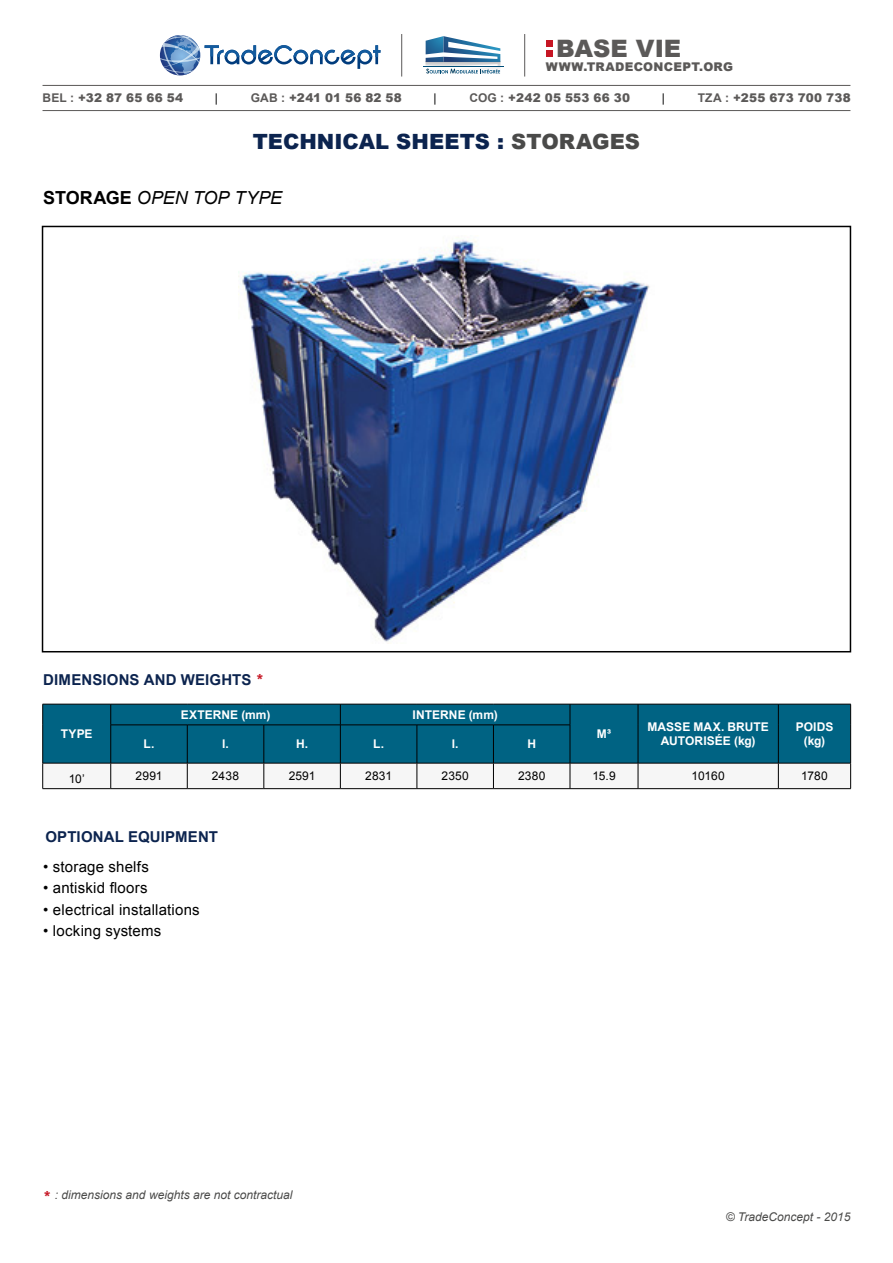
<style>
.page{position:relative;width:893px;height:1263px;background:#fff}
.page>*{position:absolute;margin:0;border:0;box-sizing:border-box;transform-origin:0 0}
.t1{font:900 24px "Arial";color:#5b5958}
.t2{font:900 21px "Arial";color:#0c244f}
.t3{font:italic 18px "Arial";color:#000}
.t4{font:15px "Arial";letter-spacing:.015em;color:#000}
.t5{font:700 15px "Arial";letter-spacing:.01em;color:#0c244f}
.t6{font:900 12px "Arial";letter-spacing:.02em;color:#5b5958}
.t7{font:700 12px/14.4px "Arial";letter-spacing:.005em;color:#fff;text-align:center}
.t8{font:italic 12px "Arial";color:#4a4a49}
.t9{font:12px "Arial";letter-spacing:.015em;color:#000}
.s1{font-weight:700}
.s2{color:#4a4a49}
.s3{font-weight:700;font-style:normal}
.s4{font-weight:900;color:#c61624}
.s5{font-weight:900;font-style:normal;font-size:15px;color:#c61624}
</style>
<div class="page">
<svg style="left:546px;top:40px;width:6px;height:6px"></svg>
<div style="left:546px;top:50px;width:6px;height:7px;background:#c61624"></div>
<svg style="left:160px;top:35px;width:220px;height:40px"></svg>
<img style="left:425px;top:59px;width:76px;height:13px">
<svg style="left:426px;top:69px;width:74px;height:5px"></svg>
<hr style="left:423px;top:66px;width:80px;height:1px;background:#004d78">
<svg style="left:426px;top:36px;width:74px;height:26px"></svg>
<hr style="left:401px;top:34px;width:1px;height:43px;background:#5b5958">
<hr style="left:524px;top:34px;width:1px;height:43px;background:#5b5958">
<hr style="left:43px;top:85px;width:807px;height:1px;background:#5b5958">
<hr style="left:43px;top:110px;width:807px;height:1px;background:#5b5958">
<img style="left:242px;top:237px;width:408px;height:405px">
<div style="left:42px;top:226px;width:809px;height:426px;border:2px solid #000"></div>
<div style="left:43px;top:705px;width:807px;height:58px;background:#006383"></div>
<hr style="left:43px;top:704px;width:68px;height:1px;background:#000">
<svg style="left:42px;top:704px;width:1px;height:21px"></svg>
<hr style="left:111px;top:704px;width:76px;height:1px;background:#000">
<svg style="left:110px;top:704px;width:1px;height:21px"></svg>
<hr style="left:187px;top:704px;width:77px;height:1px;background:#000">
<hr style="left:264px;top:704px;width:76px;height:1px;background:#000">
<hr style="left:340px;top:704px;width:77px;height:1px;background:#000">
<svg style="left:340px;top:704px;width:1px;height:21px"></svg>
<hr style="left:417px;top:704px;width:76px;height:1px;background:#000">
<hr style="left:493px;top:704px;width:77px;height:1px;background:#000">
<hr style="left:570px;top:704px;width:68px;height:1px;background:#000">
<svg style="left:570px;top:704px;width:1px;height:21px"></svg>
<hr style="left:638px;top:704px;width:140px;height:1px;background:#000">
<svg style="left:638px;top:704px;width:1px;height:21px"></svg>
<hr style="left:778px;top:704px;width:73px;height:1px;background:#000">
<svg style="left:778px;top:704px;width:1px;height:21px"></svg>
<svg style="left:850px;top:704px;width:1px;height:21px"></svg>
<hr style="left:42px;top:725px;width:1px;height:38px;background:#000">
<hr style="left:111px;top:725px;width:76px;height:1px;background:#000">
<hr style="left:110px;top:725px;width:1px;height:38px;background:#000">
<hr style="left:187px;top:725px;width:77px;height:1px;background:#000">
<hr style="left:187px;top:725px;width:1px;height:38px;background:#000">
<hr style="left:264px;top:725px;width:76px;height:1px;background:#000">
<hr style="left:264px;top:725px;width:1px;height:38px;background:#000">
<hr style="left:340px;top:725px;width:77px;height:1px;background:#000">
<hr style="left:340px;top:725px;width:1px;height:38px;background:#000">
<hr style="left:417px;top:725px;width:76px;height:1px;background:#000">
<hr style="left:417px;top:725px;width:1px;height:38px;background:#000">
<hr style="left:493px;top:725px;width:77px;height:1px;background:#000">
<hr style="left:493px;top:725px;width:1px;height:38px;background:#000">
<hr style="left:570px;top:725px;width:1px;height:38px;background:#000">
<hr style="left:638px;top:725px;width:1px;height:38px;background:#000">
<hr style="left:778px;top:725px;width:1px;height:38px;background:#000">
<hr style="left:850px;top:725px;width:1px;height:38px;background:#000">
<div style="left:42px;top:763px;width:809px;height:26px;background:#f6f6f6"></div>
<hr style="left:43px;top:788px;width:68px;height:1px;background:#000">
<hr style="left:111px;top:788px;width:76px;height:1px;background:#000">
<hr style="left:187px;top:788px;width:77px;height:1px;background:#000">
<hr style="left:264px;top:788px;width:76px;height:1px;background:#000">
<hr style="left:340px;top:788px;width:77px;height:1px;background:#000">
<hr style="left:417px;top:788px;width:76px;height:1px;background:#000">
<hr style="left:493px;top:788px;width:77px;height:1px;background:#000">
<hr style="left:570px;top:788px;width:68px;height:1px;background:#000">
<hr style="left:638px;top:788px;width:140px;height:1px;background:#000">
<hr style="left:778px;top:788px;width:73px;height:1px;background:#000">
<h1 class="t1" style="left:556px;top:31px;width:127px">BASE VIE</h1>
<p class="t6" style="left:546px;top:58px;width:189px">WWW.TRADECONCEPT.ORG</p>
<p class="t6" style="left:43px;top:89px;width:142px"><span class="s1">BEL :</span> +32 87 65 66 54</p>
<p class="t9" style="left:215px;top:90px;width:5px">|</p>
<p class="t6" style="left:251px;top:89px;width:153px"><span class="s1">GAB :</span> +241 01 56 82 58</p>
<p class="t9" style="left:433px;top:90px;width:5px">|</p>
<p class="t6" style="left:469px;top:89px;width:162px"><span class="s1">COG :</span> +242 05 553 66 30</p>
<p class="t9" style="left:662px;top:90px;width:5px">|</p>
<p class="t6" style="left:698px;top:89px;width:155px"><span class="s1">TZA :</span> +255 673 700 738</p>
<h2 class="t2" style="left:253px;top:126px;width:389px">TECHNICAL SHEETS : <span class="s2">STORAGES</span></h2>
<h3 class="t3" style="left:43px;top:186px;width:241px"><span class="s3">STORAGE</span> OPEN TOP TYPE</h3>
<p class="t5" style="left:43px;top:669px;width:222px">DIMENSIONS AND WEIGHTS <span class="s4">*</span></p>
<p class="t7" style="left:61px;top:727px;width:33px">TYPE</p>
<p class="t7" style="left:181px;top:708px;width:91px">EXTERNE (mm)</p>
<p class="t7" style="left:413px;top:708px;width:87px">INTERNE (mm)</p>
<p class="t7" style="left:597px;top:727px;width:16px">M³</p>
<p class="t7" style="left:647px;top:720px;width:123px">MASSE MAX. BRUTE<br>AUTORISÉE (kg)</p>
<p class="t7" style="left:796px;top:720px;width:39px">POIDS</p>
<p class="t7" style="left:144px;top:737px;width:13px">L.</p>
<p class="t7" style="left:804px;top:734px;width:23px">(kg)</p>
<p class="t7" style="left:222px;top:737px;width:8px">l.</p>
<p class="t7" style="left:296px;top:737px;width:14px">H.</p>
<p class="t7" style="left:373px;top:737px;width:13px">L.</p>
<p class="t7" style="left:452px;top:737px;width:8px">l.</p>
<p class="t7" style="left:527px;top:737px;width:10px">H</p>
<p class="t9" style="left:69px;top:770px;width:18px">10’</p>
<p class="t9" style="left:135px;top:768px;width:29px">2991</p>
<p class="t9" style="left:212px;top:768px;width:29px">2438</p>
<p class="t9" style="left:289px;top:768px;width:28px">2591</p>
<p class="t9" style="left:365px;top:768px;width:28px">2831</p>
<p class="t9" style="left:441px;top:768px;width:29px">2350</p>
<p class="t9" style="left:518px;top:768px;width:29px">2380</p>
<p class="t9" style="left:592px;top:768px;width:25px">15.9</p>
<p class="t9" style="left:692px;top:768px;width:35px">10160</p>
<p class="t9" style="left:801px;top:768px;width:28px">1780</p>
<p class="t5" style="left:45px;top:827px;width:174px">OPTIONAL EQUIPMENT</p>
<p class="t4" style="left:43px;top:857px;width:107px">• storage shelfs</p>
<p class="t4" style="left:43px;top:878px;width:106px">• antiskid floors</p>
<p class="t4" style="left:43px;top:899px;width:158px">• electrical installations</p>
<p class="t4" style="left:43px;top:920px;width:119px">• locking systems</p>
<p class="t8" style="left:43px;top:1187px;width:251px"><span class="s5">*</span> : dimensions and weights are not contractual</p>
<p class="t8" style="left:726px;top:1209px;width:126px">© TradeConcept - 2015</p>
</div>
